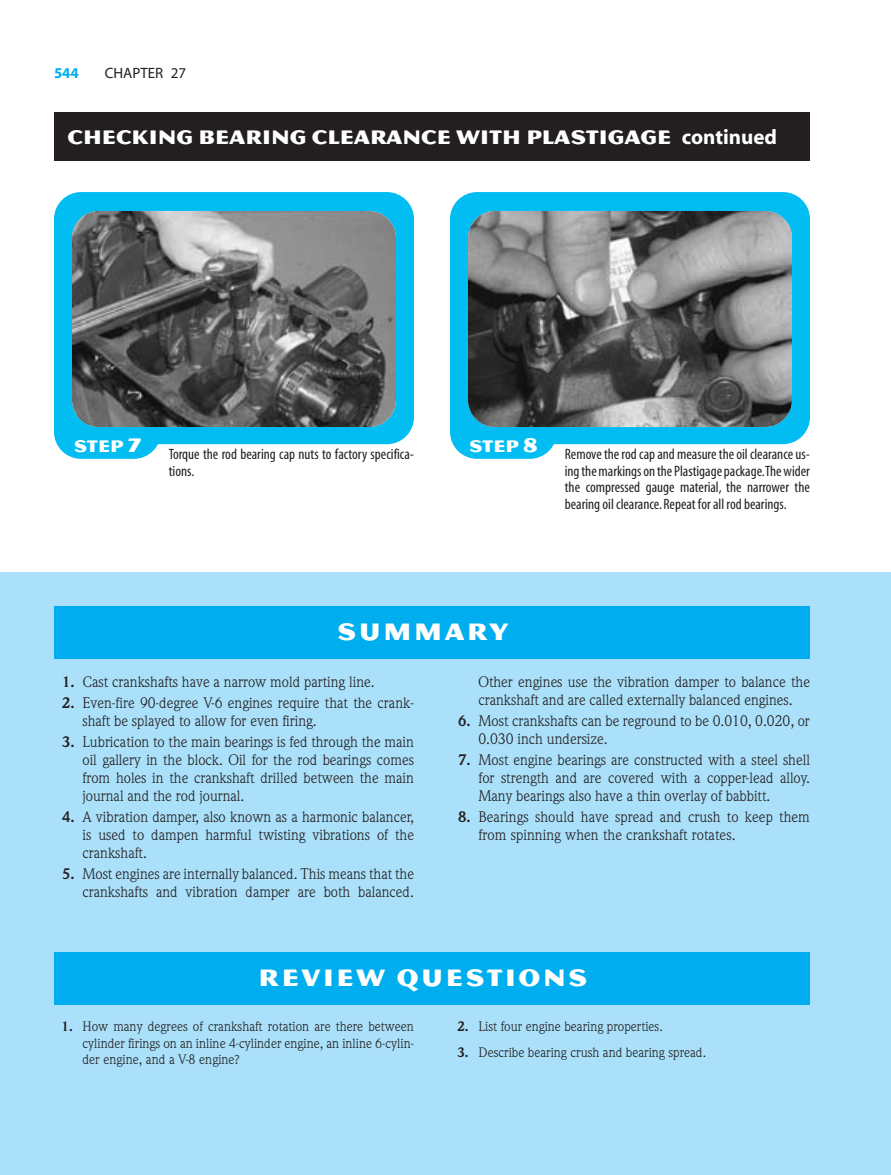
<style>
.page{position:relative;width:891px;height:1175px;background:#fff}
.page>*{position:absolute;margin:0;border:0;box-sizing:border-box;transform-origin:0 0}
.t1{font:25.5px "Magnesium MVB";letter-spacing:.1em;color:#fff}
.t2{font:21px "Magnesium MVB";color:#fff}
.t3{font:18px "Magnesium MVB";color:#fff}
.t4{font:15px/18px "Weidemann";color:#231f20}
.t5{font:condensed 15px/16.5px "Myriad";color:#231f20}
.t6{font:15px "Myriad";color:#231f20}
.t7{font:700 15px "Myriad";color:#00aeef}
.t8{font:13.5px/16.5px "Weidemann";color:#231f20;text-align:justify}
.s1{font-family:"Myriad";font-weight:700}
.s2{font-size:21px}
.s3{font-weight:700}
</style>
<div class="page">
<div style="left:0;top:573px;width:891px;height:601px;background:#aae0f9"></div>
<div style="left:54px;top:192px;width:360px;height:252px;background:#01bdf2;border-radius:27px"></div>
<div style="left:54px;top:364px;width:107px;height:95px;background:#01bdf2;border-radius:27px"></div>
<img style="left:72px;top:211px;width:324px;height:216px;border-radius:27px">
<div style="left:450px;top:192px;width:360px;height:252px;background:#01bdf2;border-radius:27px"></div>
<div style="left:450px;top:364px;width:107px;height:95px;background:#01bdf2;border-radius:27px"></div>
<img style="left:468px;top:211px;width:324px;height:216px;border-radius:27px">
<div style="left:54px;top:112px;width:756px;height:48px;background:#231f20"></div>
<div style="left:54px;top:606px;width:756px;height:52px;background:#00aeef"></div>
<div style="left:54px;top:952px;width:756px;height:53px;background:#00aeef"></div>
<p class="t7" style="left:54px;top:67px;width:26px">544</p>
<p class="t6" style="left:105px;top:67px;width:83px">CHAPTER 27</p>
<h2 class="t2" style="left:68px;top:124px;width:711px">CHECKING BEARING CLEARANCE WITH PLASTIGAGE <span class="s1">continued</span></h2>
<p class="t3" style="left:74px;top:435px;width:69px">STEP <span class="s2">7</span></p>
<p class="t5" style="left:169px;top:447px;width:247px">Torque the rod bearing cap nuts to factory specifica&shy;tions.</p>
<p class="t3" style="left:469px;top:435px;width:70px">STEP <span class="s2">8</span></p>
<p class="t5" style="left:565px;top:447px;width:247px;text-align:justify">Remove the rod cap and measure the oil clearance us&shy;ing the markings on the Plastigage package.The wider the compressed gauge material, the narrower the bearing oil clearance.Repeat for all rod bearings.</p>
<h1 class="t1" style="left:337px;top:616px;width:173px">SUMMARY</h1>
<p class="t4" style="left:62px;top:673px;width:314px"><span class="s3">1.</span> Cast crankshafts have a narrow mold parting line.</p>
<p class="t4" style="left:82px;top:694px;width:333px;text-indent:-20px"><span class="s3">2.</span> Even-fire 90-degree V-6 engines require that the crank&shy;shaft be splayed to allow for even firing.</p>
<p class="t4" style="left:82px;top:733px;width:333px;text-align:justify;text-indent:-20px"><span class="s3">3.</span> Lubrication to the main bearings is fed through the main oil gallery in the block. Oil for the rod bearings comes from holes in the crankshaft drilled between the main journal and the rod journal.</p>
<p class="t4" style="left:82px;top:808px;width:333px;text-align:justify;text-indent:-20px"><span class="s3">4.</span> A vibration damper, also known as a harmonic balancer, is used to dampen harmful twisting vibrations of the crankshaft.</p>
<p class="t4" style="left:62px;top:865px;width:353px;text-align:right"><span class="s3">5.</span> Most engines are internally balanced. This means that the crankshafts and vibration damper are both balanced.</p>
<p class="t4" style="left:478px;top:674px;width:333px">Other engines use the vibration damper to balance the crankshaft and are called externally balanced engines.</p>
<p class="t4" style="left:478px;top:713px;width:333px;text-indent:-20px"><span class="s3">6.</span> Most crankshafts can be reground to be 0.010, 0.020, or<br>0.030 inch undersize.</p>
<p class="t4" style="left:478px;top:752px;width:333px;text-align:justify;text-indent:-20px"><span class="s3">7.</span> Most engine bearings are constructed with a steel shell for strength and are covered with a copper-lead alloy.<br>Many bearings also have a thin overlay of babbitt.</p>
<p class="t4" style="left:478px;top:809px;width:333px;text-indent:-20px"><span class="s3">8.</span> Bearings should have spread and crush to keep them from spinning when the crankshaft rotates.</p>
<h1 class="t1" style="left:259px;top:962px;width:330px">REVIEW QUESTIONS</h1>
<p class="t8" style="left:82px;top:1019px;width:333px;text-indent:-21px"><span class="s3">1.</span> How many degrees of crankshaft rotation are there between cylinder firings on an inline 4-cylinder engine, an inline 6-cylin&shy;der engine, and a V-8 engine?</p>
<p class="t8" style="left:457px;top:1019px;width:207px"><span class="s3">2.</span> List four engine bearing properties.</p>
<p class="t8" style="left:457px;top:1045px;width:250px"><span class="s3">3.</span> Describe bearing crush and bearing spread.</p>
</div>
